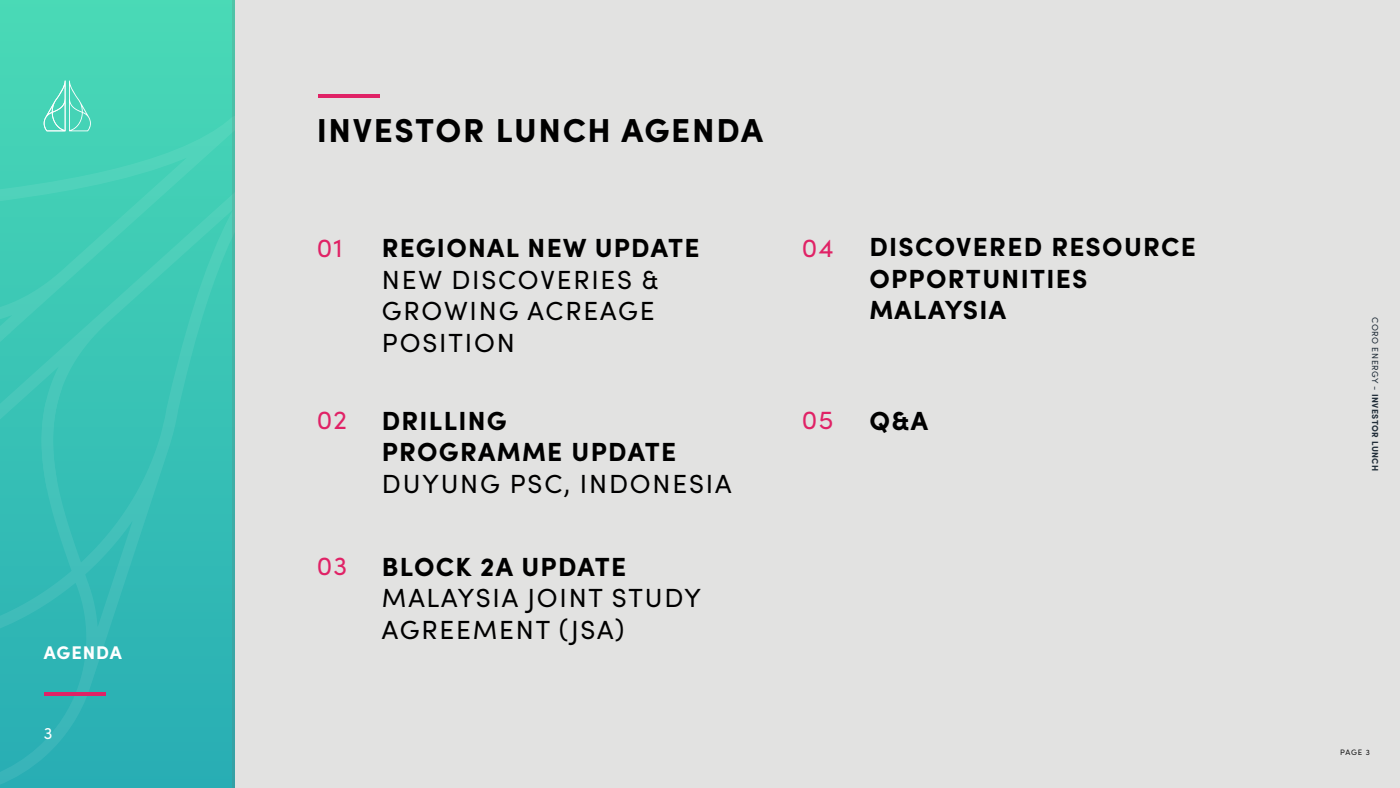
<style>
.page{position:relative;width:1400px;height:788px;background:#fff}
.page>*{position:absolute;margin:0;border:0;box-sizing:border-box;transform-origin:0 0}
.t1{font:700 33.25px "Sofia Pro";letter-spacing:.05em;color:#000}
.t2{font:700 26.25px/31.5px "Sofia Pro";letter-spacing:.05em;color:#000}
.t3{font:26.25px/31.5px "Sofia Pro";letter-spacing:.07em;color:#000}
.t4{font:26.25px "Sofia Pro";letter-spacing:.05em;color:#e02266}
.t5{font:700 18.38px "Sofia Pro";letter-spacing:.05em;color:#fff}
.t6{font:16.62px "Sofia Pro";color:#fff}
.t7{font:700 8.75px "Sofia Pro";letter-spacing:.05em;color:#0f1e2c}
.t8{font:7.88px "Sofia Pro";color:#000}
.s1{font-weight:400}
</style>
<div class="page">
<div style="left:0;top:0;width:234px;height:788px;background:#47d6b6"></div>
<svg style="left:43px;top:115px;width:190px;height:43px"></svg>
<svg style="left:0;top:158px;width:281px;height:630px"></svg>
<svg style="left:0;top:388px;width:105px;height:150px"></svg>
<hr style="left:44px;top:692px;width:62px;height:3px;background:#e02266">
<svg style="left:44px;top:80px;width:47px;height:51px"></svg>
<div style="left:233px;top:0;width:1167px;height:787px;background:#e2e2e1"></div>
<hr style="left:318px;top:95px;width:62px;height:3px;background:#e02266">
<p class="t5" style="left:44px;top:639px;width:80px">AGENDA</p>
<p class="t6" style="left:44px;top:721px;width:10px">3</p>
<p class="t1" style="left:317px;top:105px;width:448px">INVESTOR LUNCH AGENDA</p>
<p class="t2" style="left:382px;top:231px;width:319px">REGIONAL NEW UPDATE</p>
<p class="t3" style="left:382px;top:262px;width:278px">NEW DISCOVERIES &amp;<br>GROWING ACREAGE<br>POSITION</p>
<p class="t4" style="left:317px;top:228px;width:28px">01</p>
<p class="t4" style="left:802px;top:228px;width:33px">04</p>
<p class="t2" style="left:382px;top:403px;width:296px">DRILLING<br>PROGRAMME UPDATE</p>
<p class="t3" style="left:382px;top:466px;width:351px">DUYUNG PSC, INDONESIA</p>
<p class="t4" style="left:317px;top:400px;width:32px">02</p>
<p class="t4" style="left:802px;top:400px;width:33px">05</p>
<p class="t4" style="left:317px;top:546px;width:32px">03</p>
<p class="t2" style="left:382px;top:549px;width:246px">BLOCK 2A UPDATE</p>
<p class="t3" style="left:382px;top:580px;width:320px">MALAYSIA JOINT STUDY<br>AGREEMENT (JSA)</p>
<p class="t2" style="left:869px;top:230px;width:328px">DISCOVERED RESOURCE<br>OPPORTUNITIES<br>MALAYSIA</p>
<p class="t2" style="left:869px;top:403px;width:60px">Q&amp;A</p>
<p class="t7" style="left:1382px;top:317px;width:156px;rotate:90deg"><span class="s1">CORO ENERGY -</span> INVESTOR LUNCH</p>
<p class="t8" style="left:1340px;top:747px;width:31px">PAGE 3</p>
</div>
